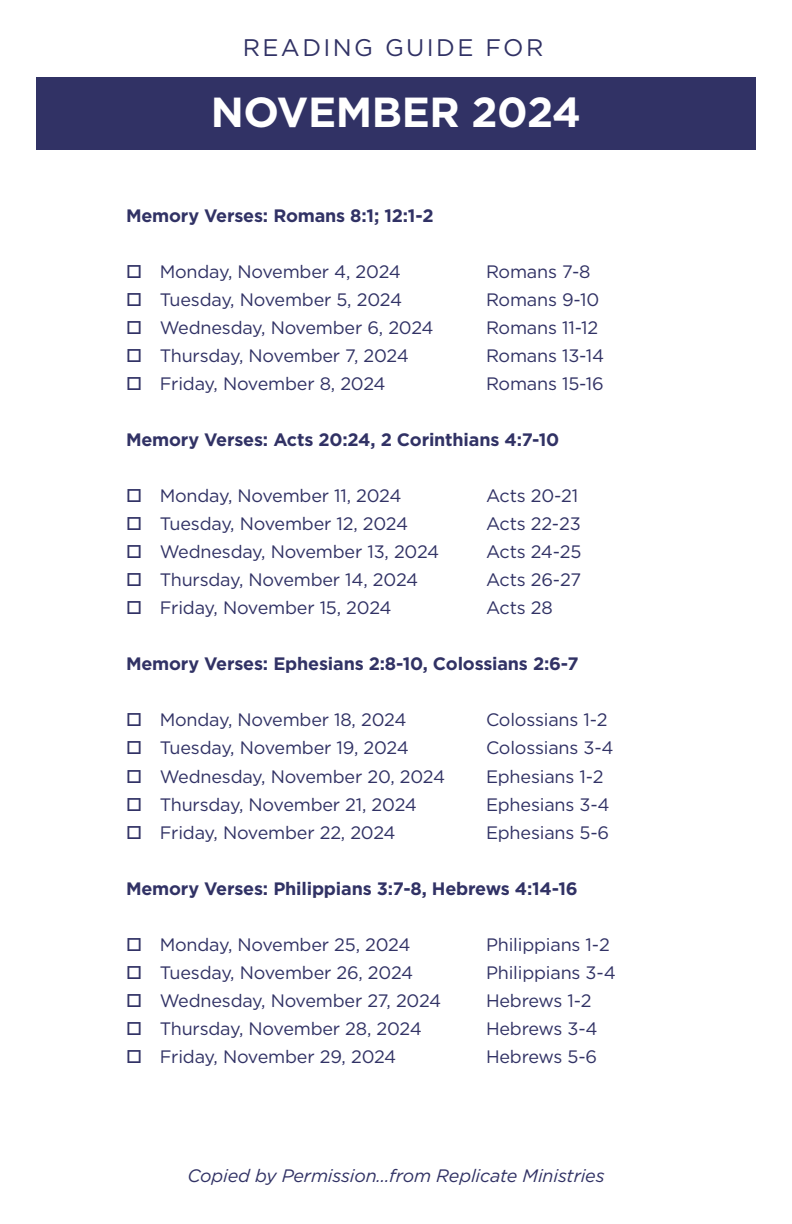
<style>
.page{position:relative;width:792px;height:1224px;background:#fff}
.page>*{position:absolute;margin:0;border:0;box-sizing:border-box;transform-origin:0 0}
.t1{font:700 42px "Gotham";letter-spacing:-.01em;color:#fff}
.t2{font:24px "Gotham";letter-spacing:.1em;color:#313265}
.t3{font:18px "Gotham";letter-spacing:-.01em;color:#313265}
.t4{font:700 18px "Gotham";letter-spacing:-.01em;color:#313265}
.t5{font:italic 18px "Gotham";letter-spacing:-.01em;color:#313265}
</style>
<div class="page">
<div style="left:36px;top:78px;width:720px;height:72px;background:#313265"></div>
<h2 class="t2" style="left:243px;top:32px;width:302px">READING GUIDE FOR</h2>
<h1 class="t1" style="left:211px;top:84px;width:372px">NOVEMBER 2024</h1>
<p class="t4" style="left:126px;top:204px;width:309px">Memory Verses: Romans 8:1; 12:1-2</p>
<p class="t3" style="left:126px;top:261px;width:276px">□ Monday, November 4, 2024</p>
<p class="t3" style="left:486px;top:261px;width:106px">Romans 7-8</p>
<p class="t3" style="left:126px;top:289px;width:278px">□ Tuesday, November 5, 2024</p>
<p class="t3" style="left:486px;top:289px;width:115px">Romans 9-10</p>
<p class="t3" style="left:126px;top:317px;width:309px">□ Wednesday, November 6, 2024</p>
<p class="t3" style="left:486px;top:317px;width:114px">Romans 11-12</p>
<p class="t3" style="left:126px;top:345px;width:284px">□ Thursday, November 7, 2024</p>
<p class="t3" style="left:486px;top:345px;width:120px">Romans 13-14</p>
<p class="t3" style="left:126px;top:373px;width:261px">□ Friday, November 8, 2024</p>
<p class="t3" style="left:486px;top:373px;width:119px">Romans 15-16</p>
<p class="t4" style="left:126px;top:428px;width:435px">Memory Verses: Acts 20:24, 2 Corinthians 4:7-10</p>
<p class="t3" style="left:126px;top:485px;width:277px">□ Monday, November 11, 2024</p>
<p class="t3" style="left:486px;top:485px;width:94px">Acts 20-21</p>
<p class="t3" style="left:126px;top:513px;width:284px">□ Tuesday, November 12, 2024</p>
<p class="t3" style="left:486px;top:513px;width:96px">Acts 22-23</p>
<p class="t3" style="left:126px;top:541px;width:315px">□ Wednesday, November 13, 2024</p>
<p class="t3" style="left:486px;top:541px;width:97px">Acts 24-25</p>
<p class="t3" style="left:126px;top:569px;width:294px">□ Thursday, November 14, 2024</p>
<p class="t3" style="left:486px;top:569px;width:97px">Acts 26-27</p>
<p class="t3" style="left:126px;top:597px;width:267px">□ Friday, November 15, 2024</p>
<p class="t3" style="left:486px;top:597px;width:68px">Acts 28</p>
<p class="t4" style="left:126px;top:652px;width:454px">Memory Verses: Ephesians 2:8-10, Colossians 2:6-7</p>
<p class="t3" style="left:126px;top:709px;width:282px">□ Monday, November 18, 2024</p>
<p class="t3" style="left:486px;top:709px;width:123px">Colossians 1-2</p>
<p class="t3" style="left:126px;top:737px;width:284px">□ Tuesday, November 19, 2024</p>
<p class="t3" style="left:486px;top:737px;width:129px">Colossians 3-4</p>
<p class="t3" style="left:126px;top:765px;width:321px">□ Wednesday, November 20, 2024</p>
<p class="t3" style="left:486px;top:765px;width:119px">Ephesians 1-2</p>
<p class="t3" style="left:126px;top:793px;width:292px">□ Thursday, November 21, 2024</p>
<p class="t3" style="left:486px;top:793px;width:125px">Ephesians 3-4</p>
<p class="t3" style="left:126px;top:821px;width:271px">□ Friday, November 22, 2024</p>
<p class="t3" style="left:486px;top:821px;width:125px">Ephesians 5-6</p>
<p class="t4" style="left:126px;top:876px;width:453px">Memory Verses: Philippians 3:7-8, Hebrews 4:14-16</p>
<p class="t3" style="left:126px;top:933px;width:286px">□ Monday, November 25, 2024</p>
<p class="t3" style="left:486px;top:933px;width:125px">Philippians 1-2</p>
<p class="t3" style="left:126px;top:961px;width:289px">□ Tuesday, November 26, 2024</p>
<p class="t3" style="left:486px;top:961px;width:131px">Philippians 3-4</p>
<p class="t3" style="left:126px;top:989px;width:317px">□ Wednesday, November 27, 2024</p>
<p class="t3" style="left:486px;top:989px;width:107px">Hebrews 1-2</p>
<p class="t3" style="left:126px;top:1017px;width:297px">□ Thursday, November 28, 2024</p>
<p class="t3" style="left:486px;top:1017px;width:113px">Hebrews 3-4</p>
<p class="t3" style="left:126px;top:1045px;width:272px">□ Friday, November 29, 2024</p>
<p class="t3" style="left:486px;top:1045px;width:113px">Hebrews 5-6</p>
<p class="t5" style="left:187px;top:1165px;width:419px">Copied by Permission…from Replicate Ministries</p>
</div>
